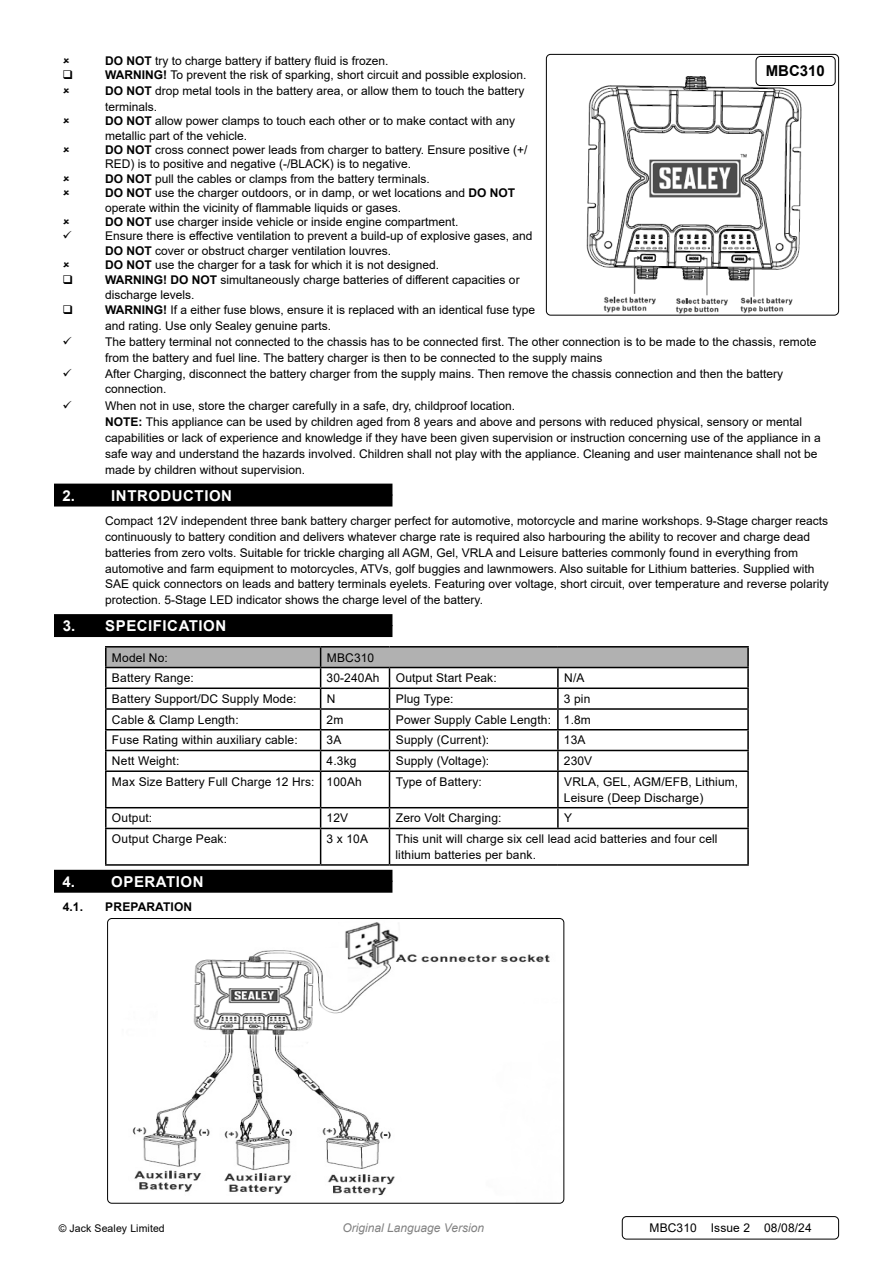
<style>
.page{position:relative;width:893px;height:1263px;background:#fff}
.page>*{position:absolute;margin:0;border:0;box-sizing:border-box;transform-origin:0 0}
.t1{font:700 15px "Arial";letter-spacing:.035em;color:#fff}
.t2{font:700 15px "Arial";color:#000}
.Body_tabbed{font:12px/15.8px "Arial";color:#000}
.Body{font:12px/15.8px "Arial";letter-spacing:.01em;color:#000}
.t3{font:italic 12px "Arial";color:#818181}
.Body__Footer{font:12px "Arial";letter-spacing:.01em;color:#000}
.t4{font:700 12px "Arial";letter-spacing:.01em;color:#000}
.Body__Justified__7pt{font:10.5px "Arial";letter-spacing:.01em;color:#000}
.s1{font-weight:700}
.s2{font-weight:400;font-size:12px;color:#000}
</style>
<div class="page">
<div style="left:54px;top:494px;width:338px;height:12px;background:#000"></div>
<div style="left:54px;top:484px;width:338px;height:12px;background:#000"></div>
<div style="left:54px;top:625px;width:338px;height:12px;background:#000"></div>
<div style="left:54px;top:614px;width:338px;height:12px;background:#000"></div>
<div style="left:54px;top:881px;width:338px;height:12px;background:#000"></div>
<div style="left:54px;top:870px;width:338px;height:12px;background:#000"></div>
<hr style="left:105px;top:646px;width:216px;height:1px;background:#000">
<hr style="left:321px;top:646px;width:68px;height:1px;background:#000">
<hr style="left:389px;top:646px;width:169px;height:1px;background:#000">
<hr style="left:558px;top:646px;width:191px;height:1px;background:#000">
<svg style="left:105px;top:647px;width:644px;height:123px"></svg>
<hr style="left:105px;top:770px;width:216px;height:2px;background:#000">
<hr style="left:105px;top:772px;width:2px;height:35px;background:#000">
<hr style="left:321px;top:770px;width:68px;height:2px;background:#000">
<hr style="left:320px;top:772px;width:1px;height:35px;background:#000">
<hr style="left:389px;top:770px;width:169px;height:2px;background:#000">
<hr style="left:389px;top:772px;width:1px;height:35px;background:#000">
<hr style="left:558px;top:770px;width:191px;height:2px;background:#000">
<hr style="left:557px;top:772px;width:2px;height:35px;background:#000">
<hr style="left:747px;top:772px;width:2px;height:35px;background:#000">
<hr style="left:105px;top:807px;width:216px;height:1px;background:#000">
<hr style="left:105px;top:808px;width:2px;height:20px;background:#000">
<hr style="left:321px;top:807px;width:68px;height:1px;background:#000">
<svg style="left:320px;top:808px;width:1px;height:20px"></svg>
<hr style="left:389px;top:807px;width:169px;height:1px;background:#000">
<svg style="left:389px;top:808px;width:1px;height:20px"></svg>
<hr style="left:558px;top:807px;width:191px;height:1px;background:#000">
<hr style="left:557px;top:808px;width:2px;height:20px;background:#000">
<hr style="left:747px;top:808px;width:2px;height:20px;background:#000">
<hr style="left:105px;top:828px;width:216px;height:1px;background:#000">
<hr style="left:105px;top:829px;width:2px;height:35px;background:#000">
<hr style="left:321px;top:828px;width:68px;height:1px;background:#000">
<hr style="left:320px;top:829px;width:1px;height:35px;background:#000">
<hr style="left:389px;top:828px;width:169px;height:1px;background:#000">
<hr style="left:389px;top:829px;width:1px;height:35px;background:#000">
<hr style="left:558px;top:828px;width:191px;height:1px;background:#000">
<hr style="left:747px;top:829px;width:2px;height:35px;background:#000">
<hr style="left:105px;top:864px;width:216px;height:2px;background:#000">
<hr style="left:321px;top:864px;width:68px;height:2px;background:#000">
<hr style="left:389px;top:864px;width:169px;height:2px;background:#000">
<hr style="left:558px;top:864px;width:191px;height:2px;background:#000">
<img style="left:132px;top:918px;width:432px;height:285px">
<div style="left:107px;top:918px;width:457px;height:285px;border:1px solid #000;border-radius:4px"></div>
<img style="left:546px;top:54px;width:293px;height:261px">
<div style="left:546px;top:54px;width:293px;height:261px;border:1px solid #000;border-radius:4px"></div>
<div style="left:756px;top:57px;width:79px;height:29px;background:#fff;border-radius:4px"></div>
<div style="left:756px;top:56px;width:80px;height:30px;border:1px solid #000;border-radius:4px"></div>
<div style="left:622px;top:1216px;width:217px;height:23px;border:1px solid #000;border-radius:4px"></div>
<p class="Body_tabbed" style="left:105px;top:53px;width:285px"><span class="s1">DO NOT</span> try to charge battery if battery fluid is frozen.</p>
<p class="Body_tabbed" style="left:105px;top:67px;width:423px"><span class="s1">WARNING!</span> To prevent the risk of sparking, short circuit and possible explosion.</p>
<p class="Body_tabbed" style="left:105px;top:83px;width:421px"><span class="s1">DO NOT</span> drop metal tools in the battery area, or allow them to touch the battery terminals.</p>
<p class="Body_tabbed" style="left:105px;top:114px;width:412px;line-height:14.4px"><span class="s1">DO NOT</span> allow power clamps to touch each other or to make contact with any metallic part of the vehicle.</p>
<p class="Body_tabbed" style="left:105px;top:142px;width:424px;line-height:14.4px"><span class="s1">DO NOT</span> cross connect power leads from charger to battery. Ensure positive (+/<br>RED) is to positive and negative (-/BLACK) is to negative.</p>
<p class="Body_tabbed" style="left:105px;top:171px;width:326px"><span class="s1">DO NOT</span> pull the cables or clamps from the battery terminals.</p>
<p class="Body_tabbed" style="left:105px;top:186px;width:412px;line-height:14.4px"><span class="s1">DO NOT</span> use the charger outdoors, or in damp, or wet locations and <span class="s1">DO NOT </span>operate within the vicinity of flammable liquids or gases.</p>
<p class="Body_tabbed" style="left:105px;top:214px;width:355px"><span class="s1">DO NOT</span> use charger inside vehicle or inside engine compartment.</p>
<p class="Body_tabbed" style="left:105px;top:229px;width:429px;line-height:14.4px">Ensure there is effective ventilation to prevent a build-up of explosive gases, and<br><span class="s1">DO NOT</span> cover or obstruct charger ventilation louvres.</p>
<p class="Body_tabbed" style="left:105px;top:257px;width:336px"><span class="s1">DO NOT</span> use the charger for a task for which it is not designed.</p>
<p class="Body_tabbed" style="left:105px;top:271px;width:416px"><span class="s1">WARNING! DO NOT</span> simultaneously charge batteries of different capacities or discharge levels.</p>
<p class="Body_tabbed" style="left:105px;top:301px;width:432px;line-height:16.5px"><span class="s1">WARNING!</span> If a either fuse blows, ensure it is replaced with an identical fuse type and rating. Use only Sealey genuine parts.</p>
<p class="Body_tabbed" style="left:105px;top:334px;width:713px">The battery terminal not connected to the chassis has to be connected first. The other connection is to be made to the chassis, remote from the battery and fuel line. The battery charger is then to be connected to the supply mains</p>
<p class="Body_tabbed" style="left:105px;top:365px;width:680px">After Charging, disconnect the battery charger from the supply mains. Then remove the chassis connection and then the battery connection.</p>
<p class="Body_tabbed" style="left:105px;top:398px;width:411px">When not in use, store the charger carefully in a safe, dry, childproof location.</p>
<p class="Body_tabbed" style="left:105px;top:414px;width:717px"><span class="s1">NOTE:</span> This appliance can be used by children aged from 8 years and above and persons with reduced physical, sensory or mental capabilities or lack of experience and knowledge if they have been given supervision or instruction concerning use of the appliance in a safe way and understand the hazards involved. Children shall not play with the appliance. Cleaning and user maintenance shall not be made by children without supervision.</p>
<p class="t1" style="left:63px;top:485px;width:171px">2. <span class="s2">i</span> INTRODUCTION</p>
<p class="Body_tabbed" style="left:105px;top:513px;width:725px">Compact 12V independent three bank battery charger perfect for automotive, motorcycle and marine workshops. 9-Stage charger reacts continuously to battery condition and delivers whatever charge rate is required also harbouring the ability to recover and charge dead batteries from zero volts. Suitable for trickle charging all AGM, Gel, VRLA and Leisure batteries commonly found in everything from automotive and farm equipment to motorcycles, ATVs, golf buggies and lawnmowers. Also suitable for Lithium batteries. Supplied with SAE quick connectors on leads and battery terminals eyelets. Featuring over voltage, short circuit, over temperature and reverse polarity protection. 5-Stage LED indicator shows the charge level of the battery.</p>
<p class="t1" style="left:63px;top:615px;width:165px">3. SPECIFICATION</p>
<p class="Body" style="left:112px;top:649px;width:57px">Model No:</p>
<p class="Body" style="left:327px;top:649px;width:49px">MBC310</p>
<p class="Body" style="left:112px;top:670px;width:83px">Battery Range:</p>
<p class="Body" style="left:327px;top:670px;width:54px">30-240Ah</p>
<p class="Body" style="left:396px;top:670px;width:102px">Output Start Peak:</p>
<p class="Body" style="left:564px;top:670px;width:22px">N/A</p>
<p class="Body" style="left:112px;top:691px;width:186px">Battery Support/DC Supply Mode:</p>
<p class="Body" style="left:327px;top:691px;width:10px">N</p>
<p class="Body" style="left:396px;top:691px;width:59px">Plug Type:</p>
<p class="Body" style="left:564px;top:691px;width:28px">3 pin</p>
<p class="Body" style="left:112px;top:711px;width:128px">Cable &amp; Clamp Length:</p>
<p class="Body" style="left:327px;top:711px;width:18px">2m</p>
<p class="Body" style="left:396px;top:711px;width:157px">Power Supply Cable Length:</p>
<p class="Body" style="left:564px;top:711px;width:29px">1.8m</p>
<p class="Body" style="left:112px;top:732px;width:187px">Fuse Rating within auxiliary cable:</p>
<p class="Body" style="left:327px;top:732px;width:16px">3A</p>
<p class="Body" style="left:396px;top:732px;width:95px">Supply (Current):</p>
<p class="Body" style="left:564px;top:732px;width:23px">13A</p>
<p class="Body" style="left:112px;top:753px;width:69px">Nett Weight:</p>
<p class="Body" style="left:327px;top:753px;width:31px">4.3kg</p>
<p class="Body" style="left:396px;top:753px;width:95px">Supply (Voltage):</p>
<p class="Body" style="left:564px;top:753px;width:30px">230V</p>
<p class="Body" style="left:112px;top:774px;width:204px">Max Size Battery Full Charge 12 Hrs:</p>
<p class="Body" style="left:327px;top:774px;width:37px">100Ah</p>
<p class="Body" style="left:396px;top:774px;width:88px">Type of Battery:</p>
<p class="Body" style="left:564px;top:774px;width:176px">VRLA, GEL, AGM/EFB, Lithium,<br>Leisure (Deep Discharge)</p>
<p class="Body" style="left:112px;top:810px;width:42px">Output:</p>
<p class="Body" style="left:327px;top:810px;width:23px">12V</p>
<p class="Body" style="left:396px;top:810px;width:107px">Zero Volt Charging:</p>
<p class="Body" style="left:564px;top:810px;width:10px">Y</p>
<p class="Body" style="left:112px;top:831px;width:117px">Output Charge Peak:</p>
<p class="Body" style="left:327px;top:831px;width:43px">3 x 10A</p>
<p class="Body" style="left:395px;top:831px;width:324px">This unit will charge six cell lead acid batteries and four cell lithium batteries per bank.</p>
<p class="t1" style="left:63px;top:871px;width:143px">4. <span class="s2">i</span> OPERATION</p>
<p class="t4" style="left:63px;top:899px;width:22px">4.1.</p>
<p class="t4" style="left:105px;top:899px;width:88px">PREPARATION</p>
<p class="t2" style="left:766px;top:61px;width:61px">MBC310</p>
<p class="Body__Justified__7pt" style="left:59px;top:1221px;width:108px">© Jack Sealey Limited</p>
<p class="t3" style="left:342px;top:1220px;width:143px">Original Language Version</p>
<p class="Body__Footer" style="left:649px;top:1220px;width:164px">MBC310 Issue 2 08/08/24</p>
</div>
